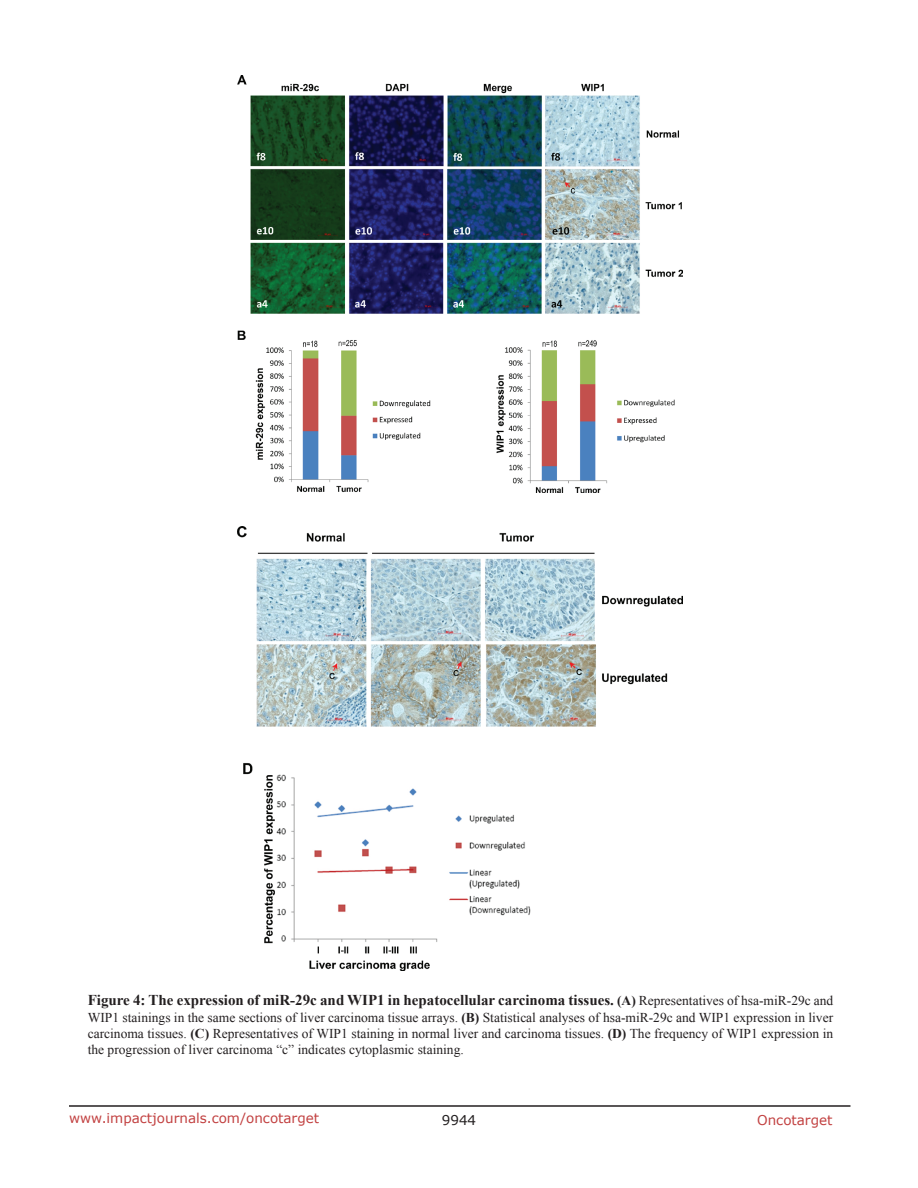
<style>
.page{position:relative;width:918px;height:1188px;background:#fff}
.page>*{position:absolute;margin:0;border:0;box-sizing:border-box;transform-origin:0 0}
.t1{font:700 15px "Times New Roman";color:#231f20}
.t2{font:13.5px/16.2px "Times New Roman";color:#231f20;text-align:justify}
.t3{font:13.5px "Verdana";color:#c24141}
.t4{font:13.5px "Verdana";color:#231f20}
.s1{font-size:13.5px}
.s2{font-weight:400;font-size:13.5px}
.s3{font-weight:700}
</style>
<div class="page">
<hr style="left:69px;top:1105px;width:781px;height:2px;background:#231f20">
<img style="left:237px;top:76px;width:445px;height:416px">
<img style="left:237px;top:527px;width:445px;height:443px">
<p class="t1" style="left:88px;top:990px;width:747px">Figure 4: The expression of miR-29c and WIP1 in hepatocellular carcinoma tissues. <span class="s1">(A)</span> <span class="s2">Representatives of hsa-miR-29c and</span></p>
<p class="t2" style="left:88px;top:1009px;width:747px">WIP1 stainings in the same sections of liver carcinoma tissue arrays. <span class="s3">(B)</span> Statistical analyses of hsa-miR-29c and WIP1 expression in liver carcinoma tissues. <span class="s3">(C)</span> Representatives of WIP1 staining in normal liver and carcinoma tissues. <span class="s3">(D)</span> The frequency of WIP1 expression in the progression of liver carcinoma “c” indicates cytoplasmic staining.</p>
<p class="t3" style="left:69px;top:1109px;width:252px">www.impactjournals.com/oncotarget</p>
<p class="t4" style="left:442px;top:1111px;width:36px">9944</p>
<p class="t3" style="left:757px;top:1111px;width:77px">Oncotarget</p>
</div>
